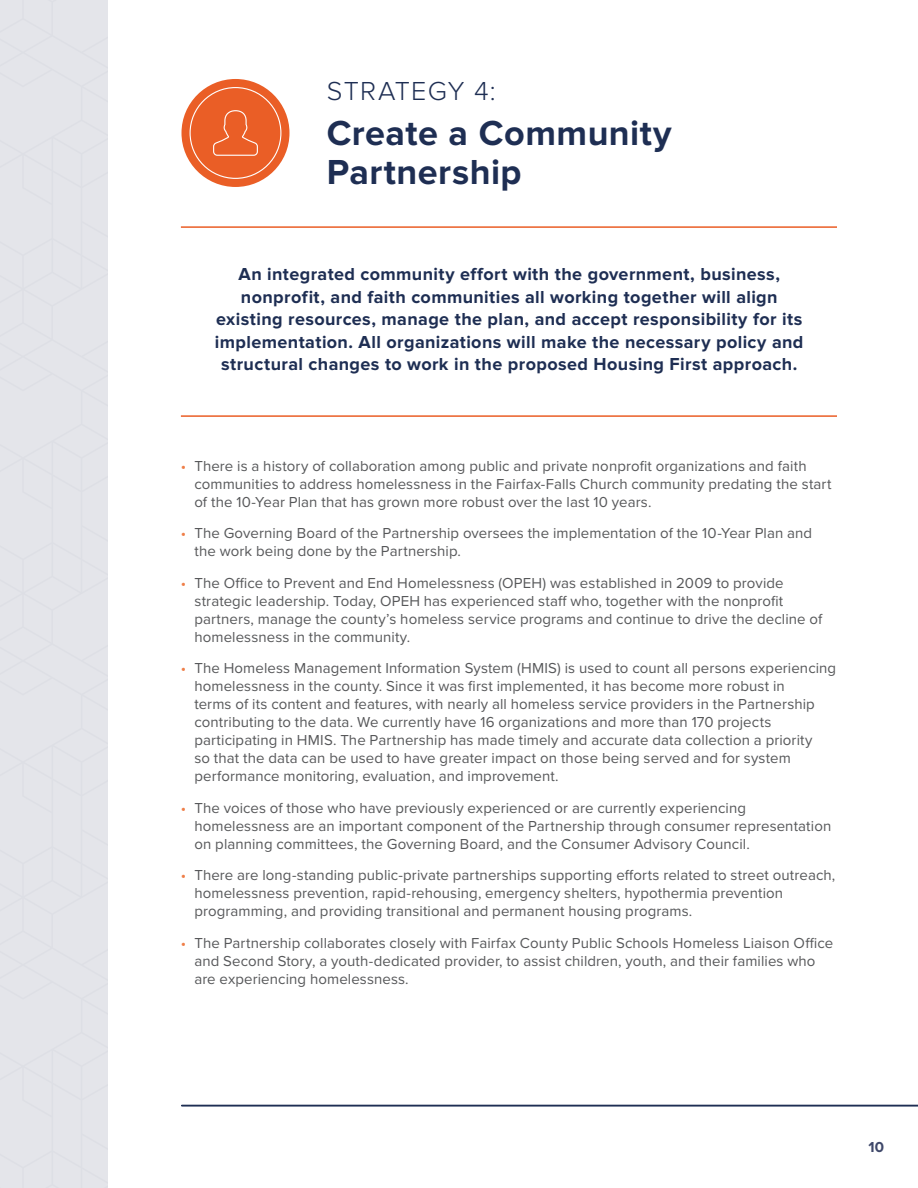
<style>
.page{position:relative;width:918px;height:1188px;background:#fff}
.page>*{position:absolute;margin:0;border:0;box-sizing:border-box;transform-origin:0 0}
.t1{font:700 36px/39px "Proxima Nova";letter-spacing:.015em;color:#1e2e53}
.t2{font:300 27px "Proxima Nova";letter-spacing:.045em;color:#1e2e53}
.t3{font:700 18px/22.5px "Proxima Nova";letter-spacing:.02em;color:#1e2e53;text-align:center}
.t4{font:15px/18px "Proxima Nova";letter-spacing:.005em;color:#57585a}
.t5{font:15px "Proxima Nova";color:#ef7e48}
.t6{font:700 15px "Proxima Nova";color:#3f486a}
</style>
<div class="page">
<div style="left:0;top:0;width:108px;height:593px;background:#e4e5ea"></div>
<div style="left:0;top:593px;width:108px;height:595px;background:#e4e5ea"></div>
<hr style="left:181px;top:226px;width:656px;height:2px;background:#ea5e26">
<hr style="left:181px;top:415px;width:656px;height:2px;background:#ea5e26">
<div style="left:182px;top:79px;width:108px;height:108px;background:#ea5e26;border-radius:50%"></div>
<svg style="left:213px;top:110px;width:45px;height:46px"></svg>
<hr style="left:182px;top:1105px;width:736px;height:2px;background:#1e2e53">
<h2 class="t2" style="left:327px;top:76px;width:170px">STRATEGY 4:</h2>
<h2 class="t1" style="left:327px;top:114px;width:347px">Create a Community<br>Partnership</h2>
<p class="t3" style="left:215px;top:264px;width:590px">An integrated community effort with the government, business, nonprofit, and faith communities all working together will align existing resources, manage the plan, and accept responsibility for its implementation. All organizations will make the necessary policy and structural changes to work in the proposed Housing First approach.</p>
<p class="t5" style="left:181px;top:454px;width:7px">•</p>
<p class="t5" style="left:181px;top:522px;width:7px">•</p>
<p class="t5" style="left:181px;top:571px;width:7px">•</p>
<p class="t5" style="left:181px;top:657px;width:7px">•</p>
<p class="t5" style="left:181px;top:796px;width:7px">•</p>
<p class="t5" style="left:181px;top:864px;width:7px">•</p>
<p class="t5" style="left:181px;top:931px;width:7px">•</p>
<p class="t4" style="left:194px;top:456px;width:639px">There is a history of collaboration among public and private nonprofit organizations and faith communities to address homelessness in the Fairfax-Falls Church community predating the start of the 10-Year Plan that has grown more robust over the last 10 years.</p>
<p class="t4" style="left:194px;top:523px;width:619px">The Governing Board of the Partnership oversees the implementation of the 10-Year Plan and the work being done by the Partnership.</p>
<p class="t4" style="left:194px;top:573px;width:629px">The Office to Prevent and End Homelessness (OPEH) was established in 2009 to provide strategic leadership. Today, OPEH has experienced staff who, together with the nonprofit partners, manage the county’s homeless service programs and continue to drive the decline of homelessness in the community.</p>
<p class="t4" style="left:194px;top:658px;width:643px">The Homeless Management Information System (HMIS) is used to count all persons experiencing homelessness in the county. Since it was first implemented, it has become more robust in<br>terms of its content and features, with nearly all homeless service providers in the Partnership contributing to the data. We currently have 16 organizations and more than 170 projects participating in HMIS. The Partnership has made timely and accurate data collection a priority<br>so that the data can be used to have greater impact on those being served and for system performance monitoring, evaluation, and improvement.</p>
<p class="t4" style="left:194px;top:798px;width:638px">The voices of those who have previously experienced or are currently experiencing homelessness are an important component of the Partnership through consumer representation on planning committees, the Governing Board, and the Consumer Advisory Council.</p>
<p class="t4" style="left:194px;top:865px;width:642px">There are long-standing public-private partnerships supporting efforts related to street outreach, homelessness prevention, rapid-rehousing, emergency shelters, hypothermia prevention programming, and providing transitional and permanent housing programs.</p>
<p class="t4" style="left:194px;top:933px;width:640px">The Partnership collaborates closely with Fairfax County Public Schools Homeless Liaison Office and Second Story, a youth-dedicated provider, to assist children, youth, and their families who are experiencing homelessness.</p>
<p class="t6" style="left:868px;top:1138px;width:17px">10</p>
</div>
